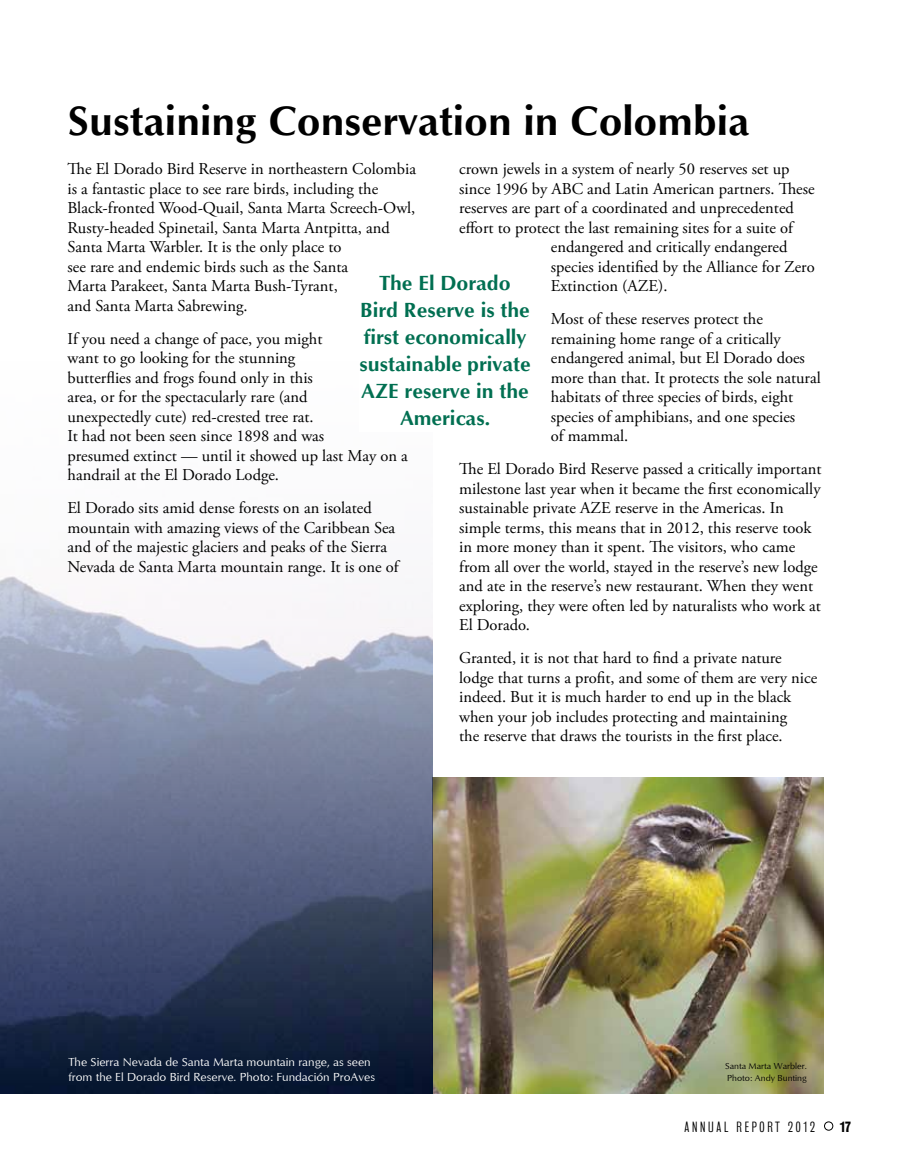
<style>
.page{position:relative;width:905px;height:1175px;background:#fff}
.page>*{position:absolute;margin:0;border:0;box-sizing:border-box;transform-origin:0 0}
.t1{font:700 42px "Optimum";color:#000}
.t2{font:700 21px/27px "Optimum";color:#006f51;text-align:center}
.t3{font:16.5px/19.5px "Adobe Garamond Pro";color:#000}
.t4{font:13.5px "Bureau Grotesque Three One";letter-spacing:.2em;color:#000}
.t5{font:13.5px "Bureau Grotesque Three Seven";color:#000}
.t6{font:12px/15px "Optimum";color:#fff}
.t7{font:9px/12px "Optimum";color:#000}
</style>
<div class="page">
<svg style="left:824px;top:1121px;width:9px;height:9px"></svg>
<img style="left:432px;top:777px;width:392px;height:317px">
<img style="left:0;top:576px;width:432px;height:517px">
<h1 class="t1" style="left:68px;top:97px;width:683px">Sustaining Conservation in Colombia</h1>
<p class="t3" style="left:68px;top:160px;width:350px">The El Dorado Bird Reserve in northeastern Colombia is a fantastic place to see rare birds, including the Black-fronted Wood-Quail, Santa Marta Screech-Owl, Rusty-headed Spinetail, Santa Marta Antpitta, and Santa Marta Warbler. It is the only place to<br>see rare and endemic birds such as the Santa<br>Marta Parakeet, Santa Marta Bush-Tyrant,<br>and Santa Marta Sabrewing.</p>
<p class="t3" style="left:68px;top:329px;width:342px">If you need a change of pace, you might<br>want to go looking for the stunning<br>butterflies and frogs found only in this<br>area, or for the spectacularly rare (and<br>unexpectedly cute) red-crested tree rat.<br>It had not been seen since 1898 and was<br>presumed extinct — until it showed up last May on a handrail at the El Dorado Lodge.</p>
<p class="t3" style="left:68px;top:499px;width:332px">El Dorado sits amid dense forests on an isolated mountain with amazing views of the Caribbean Sea and of the majestic glaciers and peaks of the Sierra Nevada de Santa Marta mountain range. It is one of</p>
<p class="t3" style="left:459px;top:160px;width:332px">crown jewels in a system of nearly 50 reserves set up</p>
<p class="t3" style="left:459px;top:179px;width:357px">since 1996 by ABC and Latin American partners. These</p>
<p class="t3" style="left:459px;top:199px;width:336px">reserves are part of a coordinated and unprecedented</p>
<p class="t3" style="left:459px;top:218px;width:335px">effort to protect the last remaining sites for a suite of</p>
<p class="t3" style="left:551px;top:238px;width:238px">endangered and critically endangered</p>
<p class="t3" style="left:551px;top:257px;width:265px">species identified by the Alliance for Zero</p>
<p class="t3" style="left:551px;top:277px;width:118px">Extinction (AZE).</p>
<p class="t3" style="left:551px;top:310px;width:271px">Most of these reserves protect the remaining home range of a critically endangered animal, but El Dorado does more than that. It protects the sole natural habitats of three species of birds, eight species of amphibians, and one species<br>of mammal.</p>
<p class="t3" style="left:459px;top:460px;width:363px">The El Dorado Bird Reserve passed a critically important milestone last year when it became the first economically sustainable private AZE reserve in the Americas. In simple terms, this means that in 2012, this reserve took in more money than it spent. The visitors, who came from all over the world, stayed in the reserve’s new lodge and ate in the reserve’s new restaurant. When they went exploring, they were often led by naturalists who work at El Dorado.</p>
<p class="t3" style="left:459px;top:649px;width:359px">Granted, it is not that hard to find a private nature lodge that turns a profit, and some of them are very nice indeed. But it is much harder to end up in the black when your job includes protecting and maintaining<br>the reserve that draws the tourists in the first place.</p>
<p class="t2" style="left:359px;top:269px;width:173px">The El Dorado<br>Bird Reserve is the first economically sustainable private<br>AZE reserve in the<br>Americas.</p>
<p class="t6" style="left:68px;top:1053px;width:308px">The Sierra Nevada de Santa Marta mountain range, as seen from the El Dorado Bird Reserve. Photo: Fundación ProAves</p>
<p class="t7" style="left:725px;top:1059px;width:83px">Santa Marta Warbler.<br>Photo: Andy Bunting</p>
<p class="t4" style="left:684px;top:1119px;width:132px">ANNUAL REPORT 2012</p>
<p class="t5" style="left:839px;top:1118px;width:13px">17</p>
</div>
